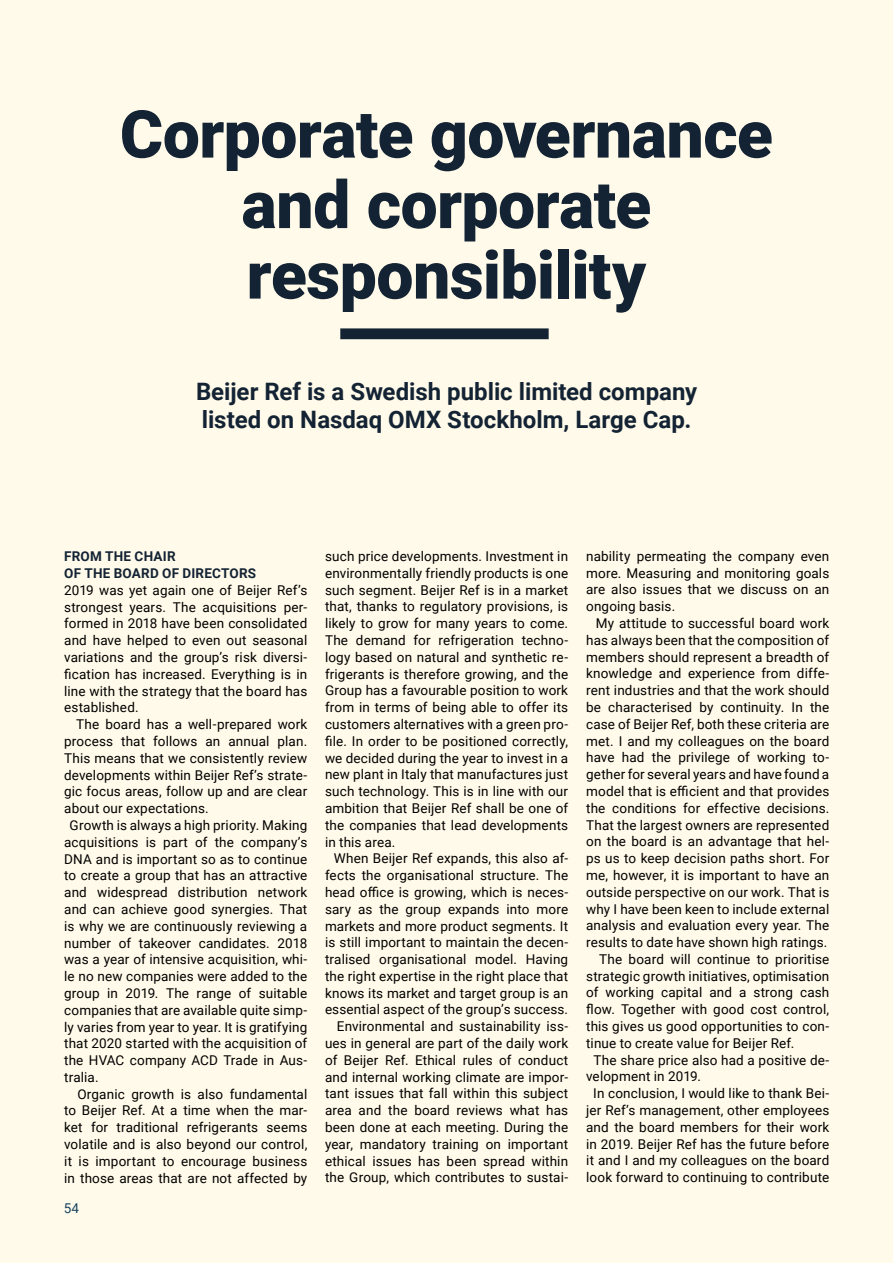
<style>
.page{position:relative;width:893px;height:1263px;background:#fffae9}
.page>*{position:absolute;margin:0;border:0;box-sizing:border-box;transform-origin:0 0}
.t1{font:900 66px/70.5px "Roboto";letter-spacing:-.01em;color:#132334;text-align:center}
.t2{font:700 24px/28.8px "Roboto";color:#132334}
.t3{font:13.5px/16.8px "Roboto";letter-spacing:.01em;color:#000;text-align:justify}
.t4{font:700 13.5px/16.8px "Roboto";letter-spacing:.02em;color:#132334}
.t5{font:13.5px "Roboto";color:#184460}
</style>
<div class="page">
<div style="left:340px;top:328px;width:209px;height:11px;background:#132334"></div>
<h1 class="t1" style="left:120px;top:96px;width:654px">Corporate governance and corporate responsibility</h1>
<h2 class="t2" style="left:196px;top:376px;width:503px">Beijer Ref is a Swedish public limited company listed on Nasdaq OMX Stockholm, Large Cap.</h2>
<p class="t4" style="left:64px;top:547px;width:194px">FROM THE CHAIR<br>OF THE BOARD OF DIRECTORS</p>
<p class="t3" style="left:64px;top:581px;width:245px">2019 was yet again one of Beijer Ref’s strongest years. The acquisitions per&shy;formed in 2018 have been consolidated and have helped to even out seasonal variations and the group’s risk diversi&shy;fication has increased. Everything is in line with the strategy that the board has established.</p>
<p class="t3" style="left:76px;top:715px;width:233px">The board has a well-prepared work</p>
<p class="t3" style="left:64px;top:732px;width:245px">process that follows an annual plan.</p>
<p class="t3" style="left:64px;top:749px;width:245px">This means that we consistently review</p>
<p class="t3" style="left:64px;top:766px;width:245px">developments within Beijer Ref’s strate-</p>
<p class="t3" style="left:64px;top:783px;width:245px">gic focus areas, follow up and are clear</p>
<p class="t3" style="left:64px;top:799px;width:146px">about our expectations.</p>
<p class="t3" style="left:70px;top:816px;width:239px">Growth is always a high priority. Making</p>
<p class="t3" style="left:64px;top:833px;width:245px">acquisitions is part of the company’s</p>
<p class="t3" style="left:64px;top:850px;width:245px">DNA and is important so as to continue</p>
<p class="t3" style="left:64px;top:867px;width:245px">to create a group that has an attractive</p>
<p class="t3" style="left:64px;top:883px;width:245px">and widespread distribution network</p>
<p class="t3" style="left:64px;top:900px;width:245px">and can achieve good synergies. That</p>
<p class="t3" style="left:64px;top:917px;width:245px">is why we are continuously reviewing a</p>
<p class="t3" style="left:64px;top:934px;width:245px">number of takeover candidates. 2018</p>
<p class="t3" style="left:64px;top:951px;width:245px">was a year of intensive acquisition, whi-</p>
<p class="t3" style="left:64px;top:967px;width:245px">le no new companies were added to the</p>
<p class="t3" style="left:64px;top:984px;width:245px">group in 2019. The range of suitable</p>
<p class="t3" style="left:64px;top:1001px;width:245px">companies that are available quite simp-</p>
<p class="t3" style="left:64px;top:1018px;width:245px">ly varies from year to year. It is gratifying</p>
<p class="t3" style="left:64px;top:1034px;width:245px">that 2020 started with the acquisition of</p>
<p class="t3" style="left:64px;top:1051px;width:245px">the HVAC company ACD Trade in Aus-</p>
<p class="t3" style="left:64px;top:1068px;width:36px">tralia.</p>
<p class="t3" style="left:77px;top:1085px;width:231px">Organic growth is also fundamental</p>
<p class="t3" style="left:64px;top:1102px;width:245px">to Beijer Ref. At a time when the mar-</p>
<p class="t3" style="left:64px;top:1118px;width:245px">ket for traditional refrigerants seems</p>
<p class="t3" style="left:64px;top:1135px;width:245px">volatile and is also beyond our control,</p>
<p class="t3" style="left:64px;top:1152px;width:245px">it is important to encourage business</p>
<p class="t3" style="left:64px;top:1169px;width:245px">in those areas that are not affected by</p>
<p class="t5" style="left:64px;top:1198px;width:17px">54</p>
<p class="t3" style="left:325px;top:547px;width:245px">such price developments. Investment in environmentally friendly products is one such segment. Beijer Ref is in a market that, thanks to regulatory provisions, is likely to grow for many years to come.<br>The demand for refrigeration techno&shy;logy based on natural and synthetic re&shy;frigerants is therefore growing, and the Group has a favourable position to work from in terms of being able to offer its customers alternatives with a green pro&shy;file. In order to be positioned correctly, we decided during the year to invest in a new plant in Italy that manufactures just such technology. This is in line with our ambition that Beijer Ref shall be one of the companies that lead developments in this area.</p>
<p class="t3" style="left:325px;top:850px;width:245px;text-align:right">When Beijer Ref expands, this also af&shy;fects the organisational structure. The head office is growing, which is neces&shy;sary as the group expands into more markets and more product segments. It is still important to maintain the decen&shy;tralised organisational model. Having the right expertise in the right place that knows its market and target group is an essential aspect of the group’s success.<br>Environmental and sustainability iss&shy;ues in general are part of the daily work of Beijer Ref. Ethical rules of conduct and internal working climate are impor&shy;tant issues that fall within this subject area and the board reviews what has been done at each meeting. During the year, mandatory training on important ethical issues has been spread within the Group, which contributes to sustai-</p>
<p class="t3" style="left:586px;top:547px;width:245px">nability permeating the company even more. Measuring and monitoring goals are also issues that we discuss on an ongoing basis.</p>
<p class="t3" style="left:596px;top:614px;width:235px">My attitude to successful board work</p>
<p class="t3" style="left:586px;top:631px;width:245px">has always been that the composition of</p>
<p class="t3" style="left:586px;top:648px;width:245px">members should represent a breadth of</p>
<p class="t3" style="left:586px;top:665px;width:245px">knowledge and experience from diffe-</p>
<p class="t3" style="left:586px;top:681px;width:245px">rent industries and that the work should</p>
<p class="t3" style="left:586px;top:698px;width:245px">be characterised by continuity. In the</p>
<p class="t3" style="left:586px;top:715px;width:245px">case of Beijer Ref, both these criteria are</p>
<p class="t3" style="left:586px;top:732px;width:245px">met. I and my colleagues on the board</p>
<p class="t3" style="left:586px;top:749px;width:245px">have had the privilege of working to-</p>
<p class="t3" style="left:586px;top:765px;width:245px">gether for several years and have found a</p>
<p class="t3" style="left:586px;top:782px;width:245px">model that is efficient and that provides</p>
<p class="t3" style="left:586px;top:799px;width:245px">the conditions for effective decisions.</p>
<p class="t3" style="left:586px;top:816px;width:245px">That the largest owners are represented</p>
<p class="t3" style="left:586px;top:833px;width:245px">on the board is an advantage that hel-</p>
<p class="t3" style="left:586px;top:849px;width:245px">ps us to keep decision paths short. For</p>
<p class="t3" style="left:586px;top:866px;width:245px">me, however, it is important to have an</p>
<p class="t3" style="left:586px;top:883px;width:245px">outside perspective on our work. That is</p>
<p class="t3" style="left:586px;top:900px;width:245px">why I have been keen to include external</p>
<p class="t3" style="left:586px;top:916px;width:245px">analysis and evaluation every year. The</p>
<p class="t3" style="left:586px;top:933px;width:243px">results to date have shown high ratings.</p>
<p class="t3" style="left:599px;top:950px;width:232px">The board will continue to prioritise</p>
<p class="t3" style="left:586px;top:967px;width:245px">strategic growth initiatives, optimisation</p>
<p class="t3" style="left:586px;top:984px;width:245px">of working capital and a strong cash</p>
<p class="t3" style="left:586px;top:1000px;width:245px">flow. Together with good cost control,</p>
<p class="t3" style="left:586px;top:1017px;width:245px">this gives us good opportunities to con-</p>
<p class="t3" style="left:586px;top:1034px;width:210px">tinue to create value for Beijer Ref.</p>
<p class="t3" style="left:594px;top:1051px;width:237px">The share price also had a positive de-</p>
<p class="t3" style="left:586px;top:1068px;width:116px">velopment in 2019.</p>
<p class="t3" style="left:593px;top:1084px;width:238px">In conclusion, I would like to thank Bei-</p>
<p class="t3" style="left:586px;top:1101px;width:245px">jer Ref’s management, other employees</p>
<p class="t3" style="left:586px;top:1118px;width:245px">and the board members for their work</p>
<p class="t3" style="left:586px;top:1135px;width:245px">in 2019. Beijer Ref has the future before</p>
<p class="t3" style="left:586px;top:1152px;width:245px">it and I and my colleagues on the board</p>
<p class="t3" style="left:586px;top:1168px;width:245px">look forward to continuing to contribute</p>
</div>
